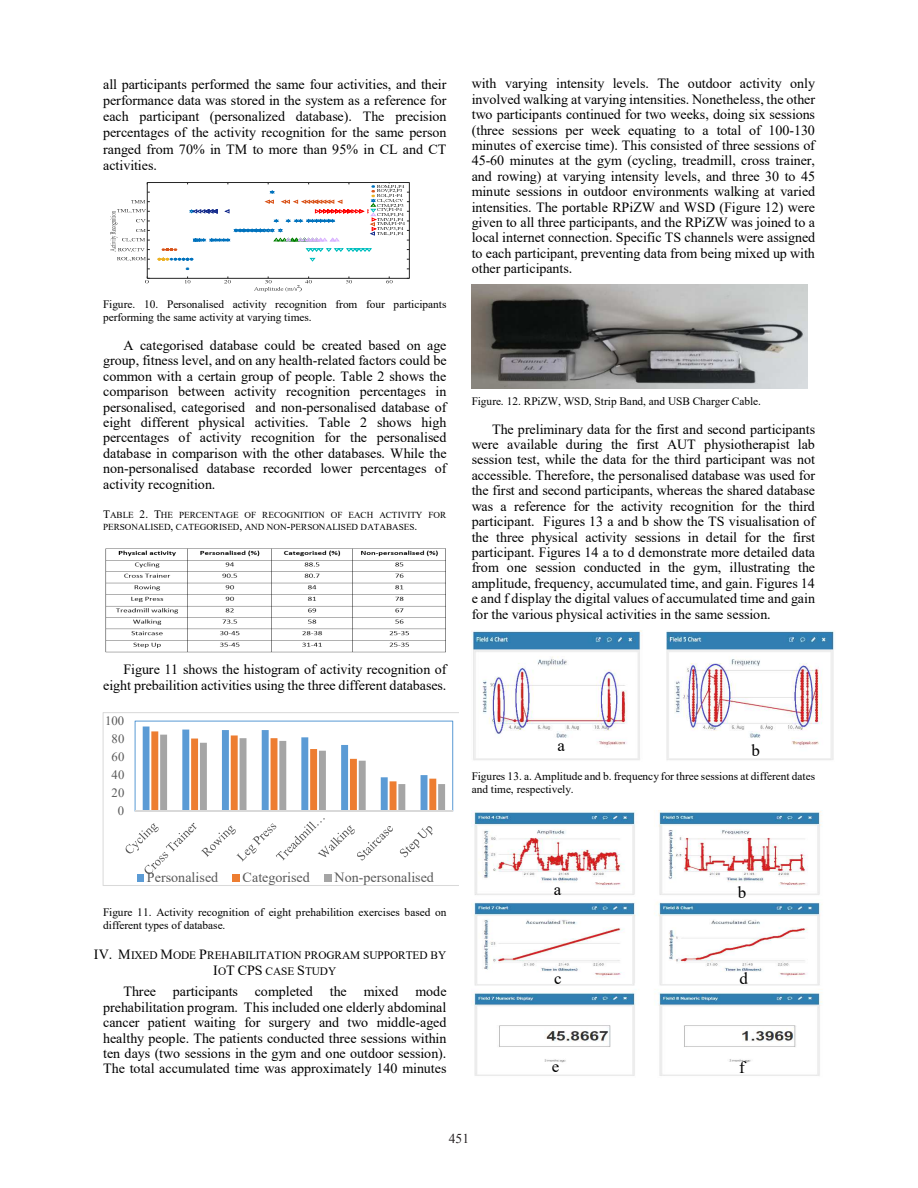
<style>
.page{position:relative;width:918px;height:1188px;background:#fff}
.page>*{position:absolute;margin:0;border:0;box-sizing:border-box;transform-origin:0 0}
.t1{font:16.95px "Times New Roman";color:#000}
.t2{font:14.1px/15.5px "Times New Roman";color:#000;text-align:justify}
.t3{font:14.1px "Times New Roman";color:#595959}
.t4{font:13.5px "Times New Roman";color:#231f20}
.t5{font:12.75px "Times New Roman";letter-spacing:.005em;color:#595959}
.t6{font:11.4px/13px "Times New Roman";letter-spacing:-.005em;color:#000}
.t7{font:9.15px/11.7px "Times New Roman";color:#000}
.s1{font-size:11.4px}
.s2{font-size:14.1px}
</style>
<div class="page">
<hr style="left:147px;top:278px;width:262px;height:1px;background:#262626">
<hr style="left:147px;top:182px;width:262px;height:1px;background:#262626">
<svg style="left:225px;top:276px;width:7px;height:8px"></svg>
<svg style="left:265px;top:276px;width:7px;height:8px"></svg>
<svg style="left:346px;top:276px;width:5px;height:8px"></svg>
<svg style="left:386px;top:276px;width:7px;height:8px"></svg>
<img style="left:254px;top:287px;width:42px;height:5px">
<svg style="left:297px;top:276px;width:15px;height:16px"></svg>
<hr style="left:147px;top:183px;width:1px;height:95px;background:#262626">
<hr style="left:409px;top:183px;width:1px;height:95px;background:#262626">
<svg style="left:146px;top:276px;width:4px;height:8px"></svg>
<img style="left:118px;top:248px;width:28px;height:13px">
<img style="left:123px;top:239px;width:23px;height:10px">
<svg style="left:136px;top:220px;width:14px;height:21px"></svg>
<img style="left:118px;top:210px;width:28px;height:11px">
<img style="left:131px;top:200px;width:14px;height:4px">
<img style="left:111px;top:212px;width:6px;height:40px">
<svg style="left:185px;top:267px;width:6px;height:17px"></svg>
<svg style="left:157px;top:248px;width:37px;height:13px"></svg>
<svg style="left:309px;top:258px;width:7px;height:4px"></svg>
<svg style="left:305px;top:248px;width:67px;height:4px"></svg>
<img style="left:377px;top:186px;width:27px;height:44px">
<img style="left:377px;top:190px;width:26px;height:44px">
<svg style="left:187px;top:183px;width:190px;height:59px"></svg>
<div style="left:369px;top:184px;width:37px;height:52px;border:1px solid #fff"></div>
<img style="left:105px;top:548px;width:341px;height:105px">
<svg style="left:103px;top:712px;width:356px;height:174px"></svg>
<img style="left:472px;top:285px;width:335px;height:104px">
<img style="left:472px;top:630px;width:362px;height:130px">
<img style="left:473px;top:810px;width:349px;height:266px">
<p class="t2" style="left:103px;top:76px;width:345px;line-height:16.2px">all participants performed the same four activities, and their performance data was stored in the system as a reference for each participant (personalized database). The precision percentages of the activity recognition for the same person ranged from 70% in TM to more than 95% in CL and CT activities.</p>
<p class="t6" style="left:103px;top:297px;width:345px">Figure. 10. Personalised activity recognition from four participants performing the same activity at varying times.</p>
<p class="t2" style="left:103px;top:337px;width:345px;text-indent:20px">A categorised database could be created based on age group, fitness level, and on any health-related factors could be common with a certain group of people. Table 2 shows the comparison between activity recognition percentages in personalised, categorised and non-personalised database of eight different physical activities. Table 2 shows high percentages of activity recognition for the personalised database in comparison with the other databases. While the non-personalised database recorded lower percentages of activity recognition.</p>
<p class="t7" style="left:103px;top:509px;width:345px"><span class="s1">T</span>ABLE <span class="s1">2. T</span>HE PERCENTAGE OF RECOGNITION OF EACH ACTIVITY FOR<br>PERSONALISED<span class="s1">,</span> CATEGORISED<span class="s1">,</span> AND NON<span class="s1">-</span>PERSONALISED DATABASES<span class="s1">.</span></p>
<p class="t2" style="left:103px;top:661px;width:345px;text-align:right">Figure 11 shows the histogram of activity recognition of eight prebailition activities using the three different databases.</p>
<p class="t5" style="left:105px;top:712px;width:21px">100</p>
<p class="t5" style="left:112px;top:730px;width:14px">80</p>
<p class="t5" style="left:112px;top:748px;width:14px">60</p>
<p class="t5" style="left:112px;top:766px;width:14px">40</p>
<p class="t5" style="left:112px;top:784px;width:14px">20</p>
<p class="t5" style="left:118px;top:802px;width:8px">0</p>
<p class="t3" style="left:147px;top:867px;width:73px">Personalised</p>
<p class="t3" style="left:243px;top:867px;width:69px">Categorised</p>
<p class="t3" style="left:335px;top:867px;width:101px">Non-personalised</p>
<p class="t6" style="left:103px;top:905px;width:345px">Figure 11. Activity recognition of eight prehabilition exercises based on different types of database.</p>
<p class="t6" style="left:213px;top:947px;width:235px;line-height:16.2px;text-indent:-119px"><span class="s2">IV. M</span>IXED <span class="s2">M</span>ODE <span class="s2">P</span>REHABILITATION PROGRAM SUPPORTED BY<br><span class="s2">I</span>O<span class="s2">T CPS</span> CASE <span class="s2">S</span>TUDY</p>
<p class="t2" style="left:103px;top:984px;width:345px;text-indent:20px">Three participants completed the mixed mode prehabilitation program. This included one elderly abdominal cancer patient waiting for surgery and two middle-aged healthy people. The patients conducted three sessions within ten days (two sessions in the gym and one outdoor session).<br>The total accumulated time was approximately 140 minutes</p>
<p class="t2" style="left:472px;top:75px;width:345px">with varying intensity levels. The outdoor activity only involved walking at varying intensities. Nonetheless, the other two participants continued for two weeks, doing six sessions (three sessions per week equating to a total of 100-130 minutes of exercise time). This consisted of three sessions of 45-60 minutes at the gym (cycling, treadmill, cross trainer, and rowing) at varying intensity levels, and three 30 to 45 minute sessions in outdoor environments walking at varied intensities. The portable RPiZW and WSD (Figure 12) were given to all three participants, and the RPiZW was joined to a local internet connection. Specific TS channels were assigned to each participant, preventing data from being mixed up with other participants.</p>
<p class="t6" style="left:472px;top:394px;width:291px">Figure. 12. RPiZW, WSD, Strip Band, and USB Charger Cable.</p>
<p class="t2" style="left:472px;top:421px;width:345px;text-indent:20px">The preliminary data for the first and second participants were available during the first AUT physiotherapist lab session test, while the data for the third participant was not accessible. Therefore, the personalised database was used for the first and second participants, whereas the shared database was a reference for the activity recognition for the third participant. Figures 13 a and b show the TS visualisation of the three physical activity sessions in detail for the first participant. Figures 14 a to d demonstrate more detailed data from one session conducted in the gym, illustrating the amplitude, frequency, accumulated time, and gain. Figures 14 e and f display the digital values of accumulated time and gain for the various physical activities in the same session.</p>
<p class="t1" style="left:558px;top:734px;width:9px">a</p>
<p class="t1" style="left:751px;top:738px;width:10px">b</p>
<p class="t6" style="left:472px;top:769px;width:345px">Figures 13. a. Amplitude and b. frequency for three sessions at different dates and time, respectively.</p>
<p class="t1" style="left:554px;top:878px;width:9px">a</p>
<p class="t1" style="left:738px;top:881px;width:10px">b</p>
<p class="t1" style="left:554px;top:967px;width:9px">c</p>
<p class="t1" style="left:739px;top:967px;width:10px">d</p>
<p class="t1" style="left:552px;top:1055px;width:9px">e</p>
<p class="t1" style="left:739px;top:1055px;width:7px">f</p>
<p class="t4" style="left:449px;top:1130px;width:22px">451</p>
</div>
